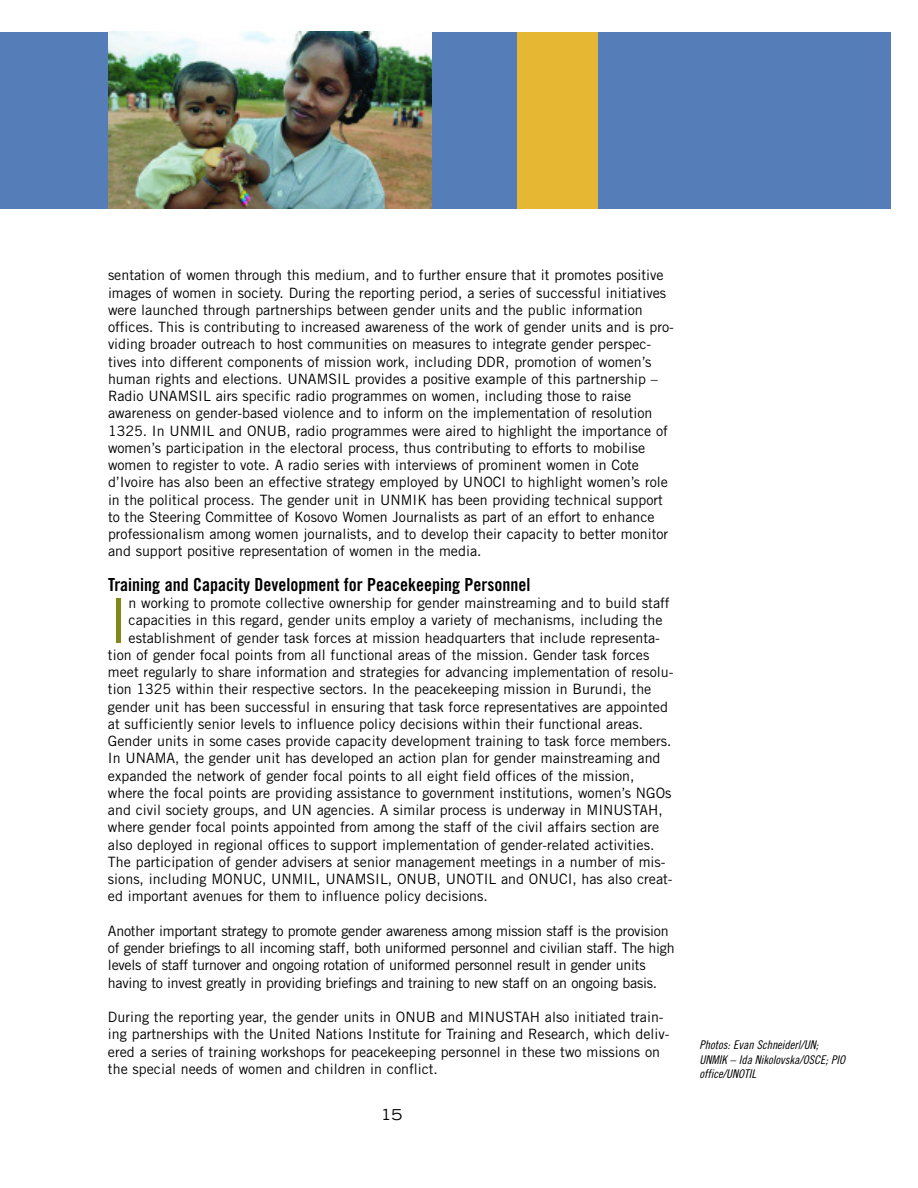
<style>
.page{position:relative;width:918px;height:1188px;background:#fff}
.page>*{position:absolute;margin:0;border:0;box-sizing:border-box;transform-origin:0 0}
.t1{font:61.95px "Trade Gothic";color:#808918}
.t2{font:18px "Trade Gothic Bold Cond Twenty";color:#000}
.t3{font:expanded 15px "Trade Gothic LH";color:#000}
.t4{font:14.25px/17.2px "Trade Gothic";color:#000}
.t5{font:14.25px/17.2px "Trade Gothic";letter-spacing:-.02em;color:#000}
.t6{font:12px/14.2px "Trade Gothic Cond Eighteen Obl";color:#000}
</style>
<div class="page">
<div style="left:1px;top:32px;width:890px;height:176px;background:#557eb9"></div>
<div style="left:517px;top:32px;width:81px;height:176px;background:#e5b732"></div>
<hr style="left:0;top:32px;width:1px;height:177px;background:#557eb9">
<img style="left:108px;top:32px;width:324px;height:176px">
<p class="t4" style="left:108px;top:268px;width:568px">sentation of women through this medium, and to further ensure that it promotes positive images of women in society. During the reporting period, a series of successful initiatives were launched through partnerships between gender units and the public information offices. This is contributing to increased awareness of the work of gender units and is pro&shy;viding broader outreach to host communities on measures to integrate gender perspec&shy;tives into different components of mission work, including DDR, promotion of women’s human rights and elections. UNAMSIL provides a positive example of this partnership – Radio UNAMSIL airs specific radio programmes on women, including those to raise awareness on gender-based violence and to inform on the implementation of resolution 1325. In UNMIL and ONUB, radio programmes were aired to highlight the importance of women’s participation in the electoral process, thus contributing to efforts to mobilise women to register to vote. A radio series with interviews of prominent women in Cote d’Ivoire has also been an effective strategy employed by UNOCI to highlight women’s role in the political process. The gender unit in UNMIK has been providing technical support to the Steering Committee of Kosovo Women Journalists as part of an effort to enhance professionalism among women journalists, and to develop their capacity to better monitor and support positive representation of women in the media.</p>
<p class="t2" style="left:108px;top:578px;width:424px">Training and Capacity Development for Peacekeeping Personnel</p>
<h1 class="t1" style="left:108px;top:598px;width:22px">I</h1>
<p class="t4" style="left:129px;top:596px;width:543px">n working to promote collective ownership for gender mainstreaming and to build staff</p>
<p class="t4" style="left:129px;top:613px;width:535px">capacities in this regard, gender units employ a variety of mechanisms, including the</p>
<p class="t4" style="left:129px;top:630px;width:533px">establishment of gender task forces at mission headquarters that include representa-</p>
<p class="t4" style="left:108px;top:647px;width:543px">tion of gender focal points from all functional areas of the mission. Gender task forces</p>
<p class="t4" style="left:108px;top:665px;width:567px">meet regularly to share information and strategies for advancing implementation of resolu-</p>
<p class="t4" style="left:108px;top:682px;width:545px">tion 1325 within their respective sectors. In the peacekeeping mission in Burundi, the</p>
<p class="t4" style="left:108px;top:699px;width:562px">gender unit has been successful in ensuring that task force representatives are appointed</p>
<p class="t4" style="left:108px;top:716px;width:537px">at sufficiently senior levels to influence policy decisions within their functional areas.</p>
<p class="t4" style="left:108px;top:734px;width:565px">Gender units in some cases provide capacity development training to task force members.</p>
<p class="t4" style="left:108px;top:751px;width:554px">In UNAMA, the gender unit has developed an action plan for gender mainstreaming and</p>
<p class="t4" style="left:108px;top:768px;width:528px">expanded the network of gender focal points to all eight field offices of the mission,</p>
<p class="t4" style="left:108px;top:785px;width:565px">where the focal points are providing assistance to government institutions, women’s NGOs</p>
<p class="t4" style="left:108px;top:803px;width:556px">and civil society groups, and UN agencies. A similar process is underway in MINUSTAH,</p>
<p class="t4" style="left:108px;top:820px;width:553px">where gender focal points appointed from among the staff of the civil affairs section are</p>
<p class="t4" style="left:108px;top:837px;width:548px">also deployed in regional offices to support implementation of gender-related activities.</p>
<p class="t4" style="left:108px;top:854px;width:559px">The participation of gender advisers at senior management meetings in a number of mis-</p>
<p class="t4" style="left:108px;top:872px;width:566px">sions, including MONUC, UNMIL, UNAMSIL, ONUB, UNOTIL and ONUCI, has also creat-</p>
<p class="t4" style="left:108px;top:889px;width:381px">ed important avenues for them to influence policy decisions.</p>
<p class="t5" style="left:108px;top:923px;width:568px">Another important strategy to promote gender awareness among mission staff is the provision of gender briefings to all incoming staff, both uniformed personnel and civilian staff. The high levels of staff turnover and ongoing rotation of uniformed personnel result in gender units having to invest greatly in providing briefings and training to new staff on an ongoing basis.</p>
<p class="t4" style="left:108px;top:1010px;width:563px">During the reporting year, the gender units in ONUB and MINUSTAH also initiated train&shy;ing partnerships with the United Nations Institute for Training and Research, which deliv&shy;ered a series of training workshops for peacekeeping personnel in these two missions on the special needs of women and children in conflict.</p>
<p class="t3" style="left:381px;top:1109px;width:23px">15</p>
<p class="t6" style="left:700px;top:1039px;width:147px">Photos: Evan Schneider|/UN;<br>UNMIK – Ida Nikolovska/OSCE; PIO office/UNOTIL</p>
</div>
